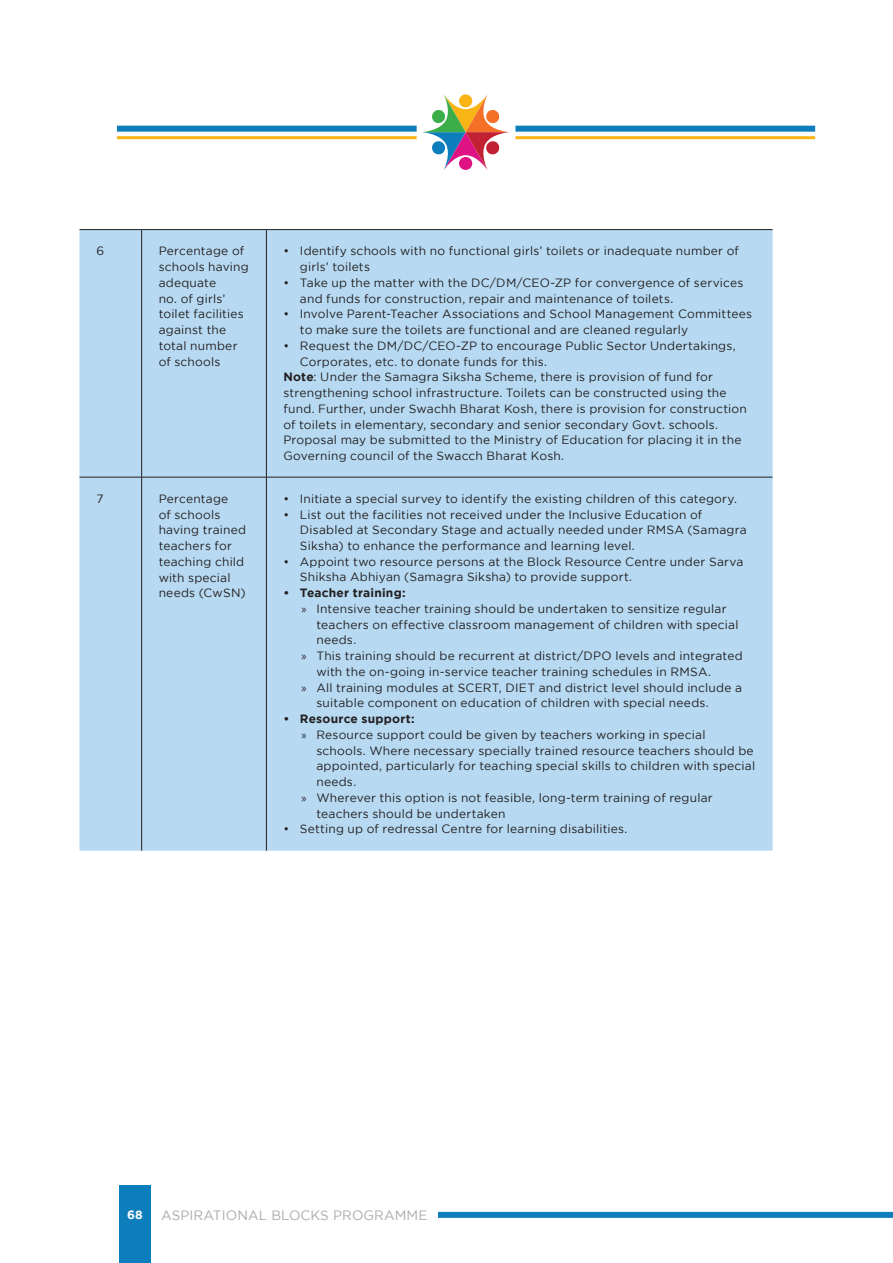
<style>
.page{position:relative;width:893px;height:1263px;background:#fff}
.page>*{position:absolute;margin:0;border:0;box-sizing:border-box;transform-origin:0 0}
.t1{font:13.5px "Gotham";letter-spacing:.005em;color:#aaabaf}
.t2{font:12px/15.8px "Gotham";letter-spacing:.015em;color:#231f20}
.t3{font:700 12px "Gotham";letter-spacing:.02em;color:#231f20}
.t4{font:700 12px "Gotham";color:#fff}
.s1{font-weight:700}
.s2{font-family:"Myriad Pro"}
</style>
<div class="page">
<div style="left:119px;top:1185px;width:32px;height:78px;background:#0d7dbb"></div>
<svg style="left:422px;top:94px;width:87px;height:76px"></svg>
<hr style="left:117px;top:136px;width:300px;height:3px;background:#f9b516">
<div style="left:117px;top:126px;width:300px;height:6px;background:#0d7dbb"></div>
<div style="left:515px;top:126px;width:300px;height:6px;background:#0d7dbb"></div>
<hr style="left:515px;top:136px;width:300px;height:3px;background:#f9b516">
<div style="left:438px;top:1212px;width:455px;height:6px;background:#0d7dbb"></div>
<div style="left:79px;top:230px;width:694px;height:621px;background:#b7daf2"></div>
<hr style="left:79px;top:229px;width:63px;height:1px;background:#231f20">
<hr style="left:142px;top:229px;width:124px;height:1px;background:#231f20">
<hr style="left:141px;top:230px;width:1px;height:247px;background:#231f20">
<hr style="left:266px;top:229px;width:507px;height:1px;background:#231f20">
<hr style="left:266px;top:230px;width:1px;height:247px;background:#231f20">
<hr style="left:79px;top:477px;width:63px;height:1px;background:#231f20">
<hr style="left:142px;top:477px;width:124px;height:1px;background:#231f20">
<hr style="left:141px;top:477px;width:1px;height:374px;background:#231f20">
<hr style="left:266px;top:477px;width:507px;height:1px;background:#231f20">
<hr style="left:266px;top:477px;width:1px;height:374px;background:#231f20">
<p class="t2" style="left:96px;top:243px;width:9px">6</p>
<p class="t2" style="left:159px;top:243px;width:92px">Percentage of schools having adequate<br>no. of girls’ toilet facilities against the total number of schools</p>
<p class="t2" style="left:300px;top:243px;width:440px;text-indent:-16px">• Identify schools with no functional girls’ toilets or inadequate number of girls’ toilets</p>
<p class="t2" style="left:300px;top:274px;width:445px;text-indent:-16px">• Take up the matter with the DC/DM/CEO-ZP for convergence of services and funds for construction, repair and maintenance of toilets.</p>
<p class="t2" style="left:300px;top:306px;width:454px;text-indent:-16px">• Involve Parent-Teacher Associations and School Management Committees to make sure the toilets are functional and are cleaned regularly</p>
<p class="t2" style="left:283px;top:337px;width:454px">• Request the DM/DC/CEO-ZP to encourage Public Sector Undertakings,</p>
<p class="t2" style="left:300px;top:353px;width:249px">Corporates, etc. to donate funds for this.</p>
<p class="t2" style="left:283px;top:369px;width:431px"><span class="s1">Note</span>: Under the Samagra Siksha Scheme, there is provision of fund for</p>
<p class="t2" style="left:283px;top:385px;width:445px">strengthening school infrastructure. Toilets can be constructed using the</p>
<p class="t2" style="left:283px;top:400px;width:465px">fund. Further, under Swachh Bharat Kosh, there is provision for construction</p>
<p class="t2" style="left:283px;top:416px;width:436px">of toilets in elementary, secondary and senior secondary Govt. schools.</p>
<p class="t2" style="left:283px;top:432px;width:460px">Proposal may be submitted to the Ministry of Education for placing it in the</p>
<p class="t2" style="left:283px;top:448px;width:282px">Governing council of the Swacch Bharat Kosh.</p>
<p class="t2" style="left:96px;top:490px;width:9px">7</p>
<p class="t2" style="left:159px;top:490px;width:89px">Percentage<br>of schools having trained teachers for teaching child with special needs (CwSN)</p>
<p class="t2" style="left:283px;top:490px;width:455px">• Initiate a special survey to identify the existing children of this category.</p>
<p class="t2" style="left:300px;top:506px;width:448px;text-indent:-16px">• List out the facilities not received under the Inclusive Education of<br>Disabled at Secondary Stage and actually needed under RMSA (Samagra<br>Siksha) to enhance the performance and learning level.</p>
<p class="t2" style="left:300px;top:553px;width:445px;text-indent:-16px">• Appoint two resource persons at the Block Resource Centre under Sarva<br>Shiksha Abhiyan (Samagra Siksha) to provide support.</p>
<p class="t3" style="left:283px;top:586px;width:124px">• Teacher training:</p>
<p class="t2" style="left:301px;top:601px;width:427px"><span class="s2">»</span> Intensive teacher training should be undertaken to sensitize regular</p>
<p class="t2" style="left:316px;top:616px;width:424px">teachers on effective classroom management of children with special</p>
<p class="t2" style="left:316px;top:632px;width:41px">needs.</p>
<p class="t2" style="left:301px;top:648px;width:443px"><span class="s2">»</span> This training should be recurrent at district/DPO levels and integrated</p>
<p class="t2" style="left:316px;top:664px;width:396px">with the on-going in-service teacher training schedules in RMSA.</p>
<p class="t2" style="left:301px;top:679px;width:442px"><span class="s2">»</span> All training modules at SCERT, DIET and district level should include a</p>
<p class="t2" style="left:316px;top:695px;width:394px">suitable component on education of children with special needs.</p>
<p class="t3" style="left:283px;top:712px;width:133px">• Resource support:</p>
<p class="t2" style="left:301px;top:727px;width:406px"><span class="s2">»</span> Resource support could be given by teachers working in special</p>
<p class="t2" style="left:316px;top:742px;width:439px">schools. Where necessary specially trained resource teachers should be</p>
<p class="t2" style="left:316px;top:758px;width:440px">appointed, particularly for teaching special skills to children with special</p>
<p class="t2" style="left:316px;top:774px;width:41px">needs.</p>
<p class="t2" style="left:301px;top:790px;width:413px"><span class="s2">»</span> Wherever this option is not feasible, long-term training of regular</p>
<p class="t2" style="left:316px;top:805px;width:190px">teachers should be undertaken</p>
<p class="t2" style="left:283px;top:821px;width:346px">• Setting up of redressal Centre for learning disabilities.</p>
<p class="t4" style="left:127px;top:1207px;width:17px">68</p>
<p class="t1" style="left:161px;top:1207px;width:268px">ASPIRATIONAL BLOCKS PROGRAMME</p>
</div>
